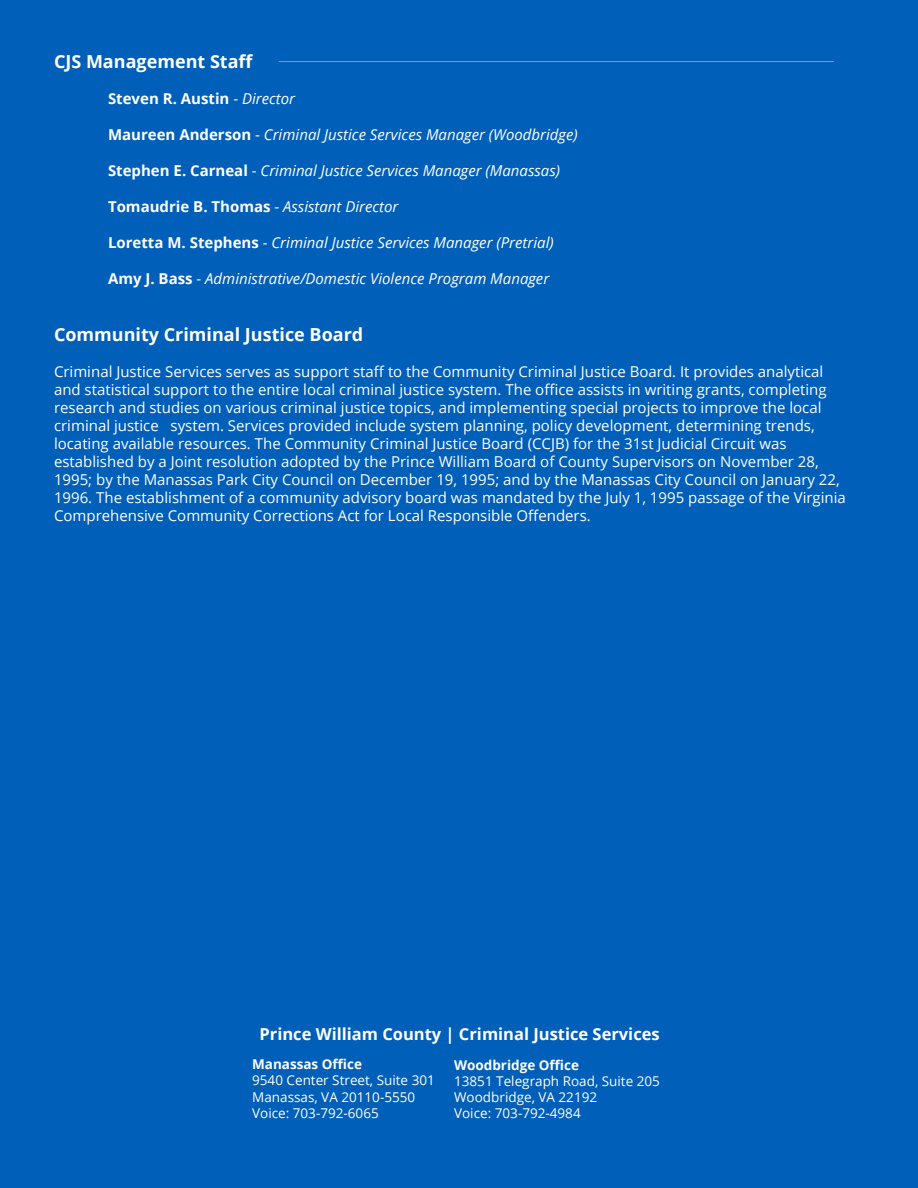
<style>
.page{position:relative;width:918px;height:1188px;background:#005fb9}
.page>*{position:absolute;margin:0;border:0;box-sizing:border-box;transform-origin:0 0}
.t1{font:700 18px "Open Sans";color:#fff}
.t2{font:700 16.5px "Open Sans";color:#fff}
.t3{font:15px/18px "Open Sans";color:#fff}
.t4{font:italic 15px "Open Sans";color:#fff}
.t5{font:700 15px "Open Sans";color:#fff}
.t6{font:13.5px "Open Sans";color:#fff}
.t7{font:700 13.5px "Open Sans";color:#fff}
.s1{font-weight:400}
.s2{font-weight:400;font-style:italic}
.s3{font-weight:700;font-style:normal}
.s4{font-style:normal}
</style>
<div class="page">
<hr style="left:279px;top:61px;width:555px;height:1px;background:#ff8200">
<p class="t1" style="left:54px;top:49px;width:201px">CJS Management Staff</p>
<p class="t5" style="left:108px;top:88px;width:189px">Steven R. Austin <span class="s1">-</span> <span class="s2">Director</span></p>
<p class="t4" style="left:108px;top:124px;width:471px"><span class="s3">Maureen Anderson</span> <span class="s4">-</span> Criminal Justice Services Manager (Woodbridge)</p>
<p class="t4" style="left:108px;top:160px;width:454px"><span class="s3">Stephen E. Carneal</span> <span class="s4">-</span> Criminal Justice Services Manager (Manassas)</p>
<p class="t5" style="left:108px;top:196px;width:292px">Tomaudrie B. Thomas <span class="s1">-</span> <span class="s2">Assistant Director</span></p>
<p class="t4" style="left:108px;top:232px;width:447px"><span class="s3">Loretta M. Stephens</span> <span class="s4">-</span> Criminal Justice Services Manager (Pretrial)</p>
<p class="t4" style="left:108px;top:268px;width:443px"><span class="s3">Amy J. Bass</span> <span class="s4">-</span> Administrative/Domestic Violence Program Manager</p>
<p class="t1" style="left:54px;top:322px;width:311px">Community Criminal Justice Board</p>
<p class="t3" style="left:54px;top:363px;width:793px">Criminal Justice Services serves as support staff to the Community Criminal Justice Board. It provides analytical and statistical support to the entire local criminal justice system. The office assists in writing grants, completing research and studies on various criminal justice topics, and implementing special projects to improve the local criminal justice system. Services provided include system planning, policy development, determining trends, locating available resources. The Community Criminal Justice Board (CCJB) for the 31st Judicial Circuit was established by a Joint resolution adopted by the Prince William Board of County Supervisors on November 28, 1995; by the Manassas Park City Council on December 19, 1995; and by the Manassas City Council on January 22, 1996. The establishment of a community advisory board was mandated by the July 1, 1995 passage of the Virginia Comprehensive Community Corrections Act for Local Responsible Offenders.</p>
<p class="t2" style="left:260px;top:1022px;width:402px">Prince William County | Criminal Justice Services</p>
<p class="t7" style="left:252px;top:1055px;width:111px">Manassas Office</p>
<p class="t6" style="left:252px;top:1071px;width:184px">9540 Center Street, Suite 301</p>
<p class="t6" style="left:252px;top:1087px;width:165px">Manassas, VA 20110-5550</p>
<p class="t6" style="left:252px;top:1104px;width:128px">Voice: 703-792-6065</p>
<p class="t7" style="left:454px;top:1055px;width:126px">Woodbridge Office</p>
<p class="t6" style="left:454px;top:1072px;width:207px">13851 Telegraph Road, Suite 205</p>
<p class="t6" style="left:454px;top:1088px;width:145px">Woodbridge, VA 22192</p>
<p class="t6" style="left:454px;top:1104px;width:128px">Voice: 703-792-4984</p>
</div>
